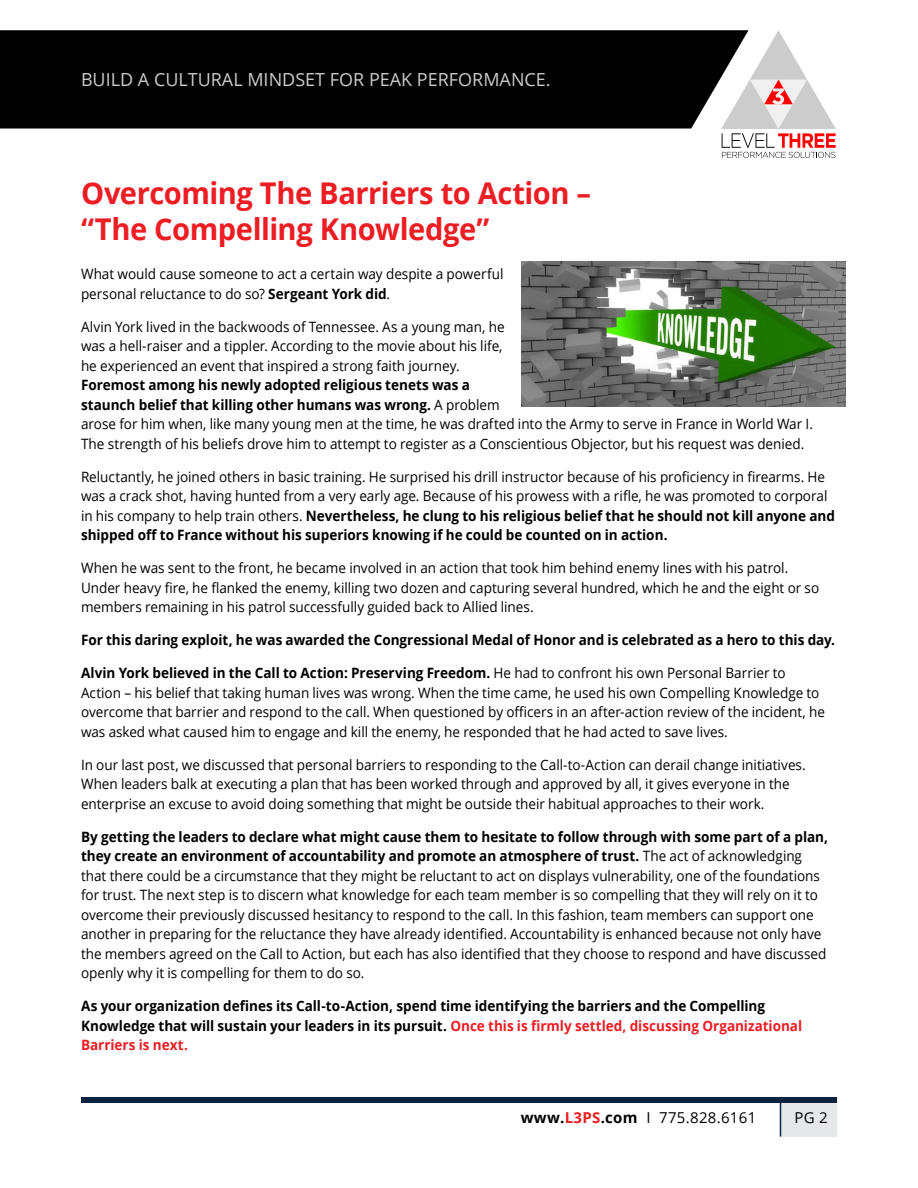
<style>
.page{position:relative;width:918px;height:1188px;background:#fff}
.page>*{position:absolute;margin:0;border:0;box-sizing:border-box;transform-origin:0 0}
.t1{font:700 30px/36px "Open Sans";letter-spacing:-.015em;color:#ed1d24}
.t2{font:18px "Open Sans";color:#ccc}
.t3{font:15px "Open Sans";letter-spacing:.02em;color:#000}
.t4{font:14.25px/19.5px "Open Sans";color:#000;scale:.95 1}
.t5{font:700 14.25px/19.5px "Open Sans";color:#000;scale:.95 1}
.s1{font-weight:700}
.s2{color:#ed1d24}
.s3{font-weight:700;color:#ed1d24}
</style>
<div class="page">
<div style="left:781px;top:1103px;width:56px;height:34px;background:#e6e7e8"></div>
<div style="left:81px;top:1097px;width:756px;height:6px;background:#0c233f"></div>
<hr style="left:780px;top:1100px;width:1px;height:37px;background:#0c233f">
<svg style="left:721px;top:30px;width:115px;height:128px"></svg>
<div style="left:0;top:30px;width:749px;height:99px;background:#000"></div>
<img style="left:522px;top:261px;width:324px;height:145px">
<p class="t2" style="left:81px;top:68px;width:471px">BUILD A CULTURAL MINDSET FOR PEAK PERFORMANCE.</p>
<h1 class="t1" style="left:81px;top:175px;width:512px">Overcoming The Barriers to Action – “The Compelling Knowledge”</h1>
<p class="t4" style="left:81px;top:264px;width:446px">What would cause someone to act a certain way despite a powerful personal reluctance to do so? <span class="s1">Sergeant York did</span>.</p>
<p class="t4" style="left:81px;top:317px;width:447px">Alvin York lived in the backwoods of Tennessee. As a young man, he was a hell-raiser and a tippler. According to the movie about his life, he experienced an event that inspired a strong faith journey.</p>
<p class="t4" style="left:81px;top:375px;width:772px"><span class="s1">Foremost among his newly adopted religious tenets was a<br>staunch belief that killing other humans was wrong.</span> A problem<br>arose for him when, like many young men at the time, he was drafted into the Army to serve in France in World War I.<br>The strength of his beliefs drove him to attempt to register as a Conscientious Objector, but his request was denied.</p>
<p class="t4" style="left:81px;top:467px;width:795px">Reluctantly, he joined others in basic training. He surprised his drill instructor because of his proficiency in firearms. He was a crack shot, having hunted from a very early age. Because of his prowess with a rifle, he was promoted to corporal in his company to help train others. <span class="s1">Nevertheless, he clung to his religious belief that he should not kill anyone and shipped off to France without his superiors knowing if he could be counted on in action.</span></p>
<p class="t4" style="left:81px;top:558px;width:779px">When he was sent to the front, he became involved in an action that took him behind enemy lines with his patrol.<br>Under heavy fire, he flanked the enemy, killing two dozen and capturing several hundred, which he and the eight or so members remaining in his patrol successfully guided back to Allied lines.</p>
<p class="t5" style="left:81px;top:630px;width:795px">For this daring exploit, he was awarded the Congressional Medal of Honor and is celebrated as a hero to this day.</p>
<p class="t4" style="left:81px;top:663px;width:785px"><span class="s1">Alvin York believed in the Call to Action: Preserving Freedom.</span> He had to confront his own Personal Barrier to Action – his belief that taking human lives was wrong. When the time came, he used his own Compelling Knowledge to overcome that barrier and respond to the call. When questioned by officers in an after-action review of the incident, he was asked what caused him to engage and kill the enemy, he responded that he had acted to save lives.</p>
<p class="t4" style="left:81px;top:755px;width:764px">In our last post, we discussed that personal barriers to responding to the Call-to-Action can derail change initiatives.<br>When leaders balk at executing a plan that has been worked through and approved by all, it gives everyone in the enterprise an excuse to avoid doing something that might be outside their habitual approaches to their work.</p>
<p class="t4" style="left:81px;top:827px;width:788px"><span class="s1">By getting the leaders to declare what might cause them to hesitate to follow through with some part of a plan, they create an environment of accountability and promote an atmosphere of trust.</span> The act of acknowledging that there could be a circumstance that they might be reluctant to act on displays vulnerability, one of the foundations for trust. The next step is to discern what knowledge for each team member is so compelling that they will rely on it to overcome their previously discussed hesitancy to respond to the call. In this fashion, team members can support one another in preparing for the reluctance they have already identified. Accountability is enhanced because not only have the members agreed on the Call to Action, but each has also identified that they choose to respond and have discussed openly why it is compelling for them to do so.</p>
<p class="t5" style="left:81px;top:996px;width:761px">As your organization defines its Call-to-Action, spend time identifying the barriers and the Compelling<br>Knowledge that will sustain your leaders in its pursuit. <span class="s2">Once this is firmly settled, discussing Organizational<br>Barriers is next.</span></p>
<p class="t3" style="left:521px;top:1108px;width:237px"><span class="s1">www.</span><span class="s3">L3PS</span><span class="s1">.com</span> I 775.828.6161</p>
<p class="t3" style="left:794px;top:1108px;width:35px">PG 2</p>
</div>
